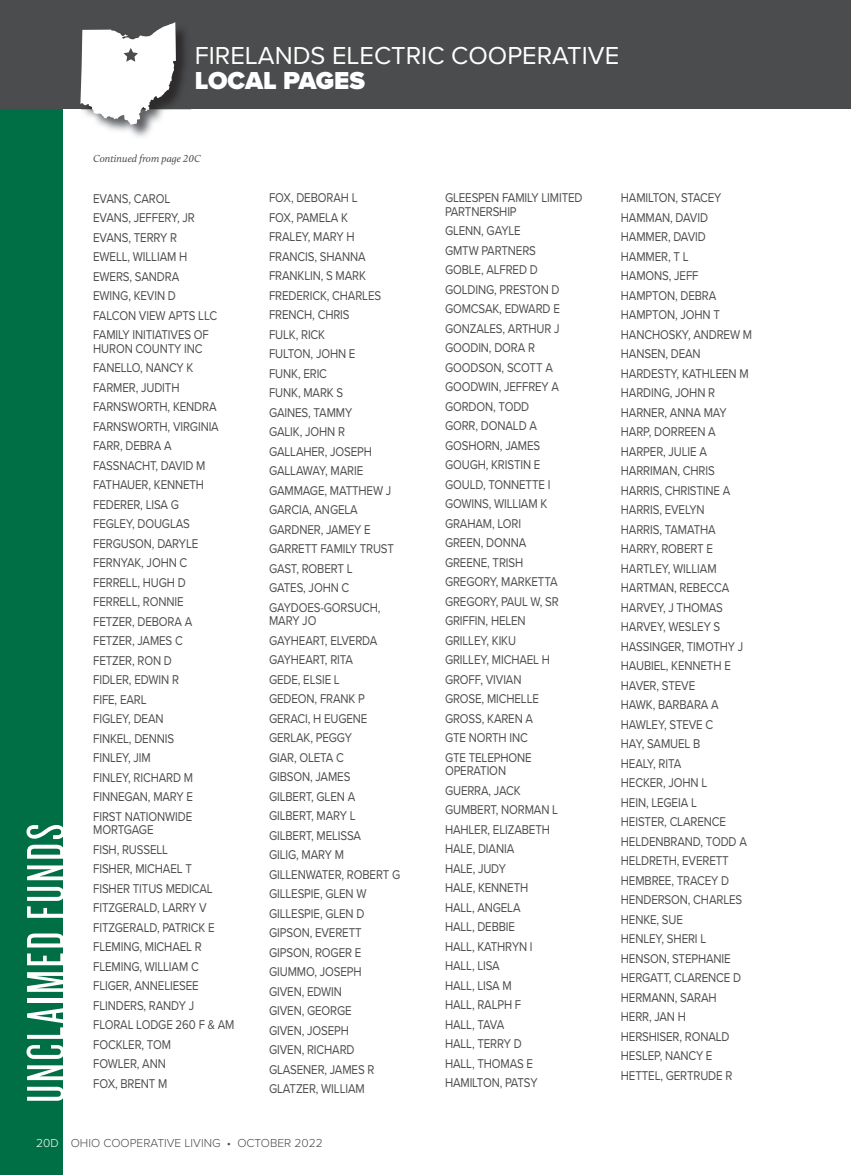
<style>
.page{position:relative;width:851px;height:1175px;background:#fff}
.page>*{position:absolute;margin:0;border:0;box-sizing:border-box;transform-origin:0 0}
.t1{font:55.5px "Knockout HTF27 Junior Bantamwt";letter-spacing:.05em;color:#fff}
.t2{font:25.5px "Proxima Nova";color:#fff}
.t3{font:900 25.5px "Proxima Nova";letter-spacing:-.005em;color:#fff}
.t4{font:13.2px/19.5px "Proxima Nova";letter-spacing:-.01em;color:#4b4c4d;scale:.87 1}
.t5{font:300 12px "Proxima Nova";color:#4b4c4d}
.t6{font:italic 10.5px "Calluna";color:#4b4c4d}
.s1{color:#fff}
</style>
<div class="page">
<div style="left:0;top:86px;width:63px;height:1089px;background:#016f45"></div>
<div style="left:0;top:0;width:851px;height:109px;background:#4b4c4d"></div>
<img style="left:101px;top:30px;width:90px;height:107px">
<svg style="left:80px;top:22px;width:96px;height:103px"></svg>
<h2 class="t2" style="left:195px;top:36px;width:426px">FIRELANDS ELECTRIC COOPERATIVE</h2>
<h2 class="t3" style="left:195px;top:62px;width:172px">LOCAL PAGES</h2>
<h1 class="t1" style="left:19px;top:1103px;width:280px;rotate:-90deg">UNCLAIMED FUNDS</h1>
<p class="t6" style="left:93px;top:153px;width:109px">Continued from page 20C</p>
<p class="t4" style="left:93px;top:188px;width:144px">EVANS, CAROL<br>EVANS, JEFFERY, JR<br>EVANS, TERRY R<br>EWELL, WILLIAM H<br>EWERS, SANDRA<br>EWING, KEVIN D<br>FALCON VIEW APTS LLC<br>FAMILY INITIATIVES OF</p>
<p class="t4" style="left:93px;top:338px;width:146px">HURON COUNTY INC<br>FANELLO, NANCY K<br>FARMER, JUDITH<br>FARNSWORTH, KENDRA<br>FARNSWORTH, VIRGINIA<br>FARR, DEBRA A<br>FASSNACHT, DAVID M<br>FATHAUER, KENNETH<br>FEDERER, LISA G<br>FEGLEY, DOUGLAS<br>FERGUSON, DARYLE<br>FERNYAK, JOHN C<br>FERRELL, HUGH D<br>FERRELL, RONNIE<br>FETZER, DEBORA A<br>FETZER, JAMES C<br>FETZER, RON D<br>FIDLER, EDWIN R<br>FIFE, EARL<br>FIGLEY, DEAN<br>FINKEL, DENNIS<br>FINLEY, JIM<br>FINLEY, RICHARD M<br>FINNEGAN, MARY E<br>FIRST NATIONWIDE</p>
<p class="t4" style="left:93px;top:819px;width:164px">MORTGAGE<br>FISH, RUSSELL<br>FISHER, MICHAEL T<br>FISHER TITUS MEDICAL<br>FITZGERALD, LARRY V<br>FITZGERALD, PATRICK E<br>FLEMING, MICHAEL R<br>FLEMING, WILLIAM C<br>FLIGER, ANNELIESEE<br>FLINDERS, RANDY J<br>FLORAL LODGE 260 F &amp; AM<br>FOCKLER, TOM<br>FOWLER, ANN<br>FOX, BRENT M</p>
<p class="t4" style="left:269px;top:188px;width:145px">FOX, DEBORAH L<br>FOX, PAMELA K<br>FRALEY, MARY H<br>FRANCIS, SHANNA<br>FRANKLIN, S MARK<br>FREDERICK, CHARLES<br>FRENCH, CHRIS<br>FULK, RICK<br>FULTON, JOHN E<br>FUNK, ERIC<br>FUNK, MARK S<br>GAINES, TAMMY<br>GALIK, JOHN R<br>GALLAHER, JOSEPH<br>GALLAWAY, MARIE<br>GAMMAGE, MATTHEW J<br>GARCIA, ANGELA<br>GARDNER, JAMEY E<br>GARRETT FAMILY TRUST<br>GAST, ROBERT L<br>GATES, JOHN C<br>GAYDOES-GORSUCH,</p>
<p class="t4" style="left:269px;top:611px;width:152px">MARY JO<br>GAYHEART, ELVERDA<br>GAYHEART, RITA<br>GEDE, ELSIE L<br>GEDEON, FRANK P<br>GERACI, H EUGENE<br>GERLAK, PEGGY<br>GIAR, OLETA C<br>GIBSON, JAMES<br>GILBERT, GLEN A<br>GILBERT, MARY L<br>GILBERT, MELISSA<br>GILIG, MARY M<br>GILLENWATER, ROBERT G<br>GILLESPIE, GLEN W<br>GILLESPIE, GLEN D<br>GIPSON, EVERETT<br>GIPSON, ROGER E<br>GIUMMO, JOSEPH<br>GIVEN, EDWIN<br>GIVEN, GEORGE<br>GIVEN, JOSEPH<br>GIVEN, RICHARD<br>GLASENER, JAMES R<br>GLATZER, WILLIAM</p>
<p class="t5" style="left:36px;top:1134px;width:288px"><span class="s1">20D</span> OHIO COOPERATIVE LIVING • OCTOBER 2022</p>
<p class="t4" style="left:445px;top:191px;width:160px;line-height:13.5px">GLEESPEN FAMILY LIMITED<br>PARTNERSHIP</p>
<p class="t4" style="left:445px;top:221px;width:134px">GLENN, GAYLE<br>GMTW PARTNERS<br>GOBLE, ALFRED D<br>GOLDING, PRESTON D<br>GOMCSAK, EDWARD E<br>GONZALES, ARTHUR J<br>GOODIN, DORA R<br>GOODSON, SCOTT A<br>GOODWIN, JEFFREY A<br>GORDON, TODD<br>GORR, DONALD A<br>GOSHORN, JAMES<br>GOUGH, KRISTIN E<br>GOULD, TONNETTE I<br>GOWINS, WILLIAM K<br>GRAHAM, LORI<br>GREEN, DONNA<br>GREENE, TRISH<br>GREGORY, MARKETTA<br>GREGORY, PAUL W, SR<br>GRIFFIN, HELEN<br>GRILLEY, KIKU<br>GRILLEY, MICHAEL H<br>GROFF, VIVIAN<br>GROSE, MICHELLE<br>GROSS, KAREN A<br>GTE NORTH INC<br>GTE TELEPHONE</p>
<p class="t4" style="left:445px;top:760px;width:131px">OPERATION<br>GUERRA, JACK<br>GUMBERT, NORMAN L<br>HAHLER, ELIZABETH<br>HALE, DIANIA<br>HALE, JUDY<br>HALE, KENNETH<br>HALL, ANGELA<br>HALL, DEBBIE<br>HALL, KATHRYN I<br>HALL, LISA<br>HALL, LISA M<br>HALL, RALPH F<br>HALL, TAVA<br>HALL, TERRY D<br>HALL, THOMAS E<br>HAMILTON, PATSY</p>
<p class="t4" style="left:621px;top:187px;width:152px">HAMILTON, STACEY<br>HAMMAN, DAVID<br>HAMMER, DAVID<br>HAMMER, T L<br>HAMONS, JEFF<br>HAMPTON, DEBRA<br>HAMPTON, JOHN T<br>HANCHOSKY, ANDREW M<br>HANSEN, DEAN<br>HARDESTY, KATHLEEN M<br>HARDING, JOHN R<br>HARNER, ANNA MAY<br>HARP, DORREEN A<br>HARPER, JULIE A<br>HARRIMAN, CHRIS<br>HARRIS, CHRISTINE A<br>HARRIS, EVELYN<br>HARRIS, TAMATHA<br>HARRY, ROBERT E<br>HARTLEY, WILLIAM<br>HARTMAN, REBECCA<br>HARVEY, J THOMAS<br>HARVEY, WESLEY S<br>HASSINGER, TIMOTHY J<br>HAUBIEL, KENNETH E<br>HAVER, STEVE<br>HAWK, BARBARA A<br>HAWLEY, STEVE C<br>HAY, SAMUEL B<br>HEALY, RITA<br>HECKER, JOHN L<br>HEIN, LEGEIA L<br>HEISTER, CLARENCE<br>HELDENBRAND, TODD A<br>HELDRETH, EVERETT<br>HEMBREE, TRACEY D<br>HENDERSON, CHARLES<br>HENKE, SUE<br>HENLEY, SHERI L<br>HENSON, STEPHANIE<br>HERGATT, CLARENCE D<br>HERMANN, SARAH<br>HERR, JAN H<br>HERSHISER, RONALD<br>HESLEP, NANCY E<br>HETTEL, GERTRUDE R</p>
</div>
